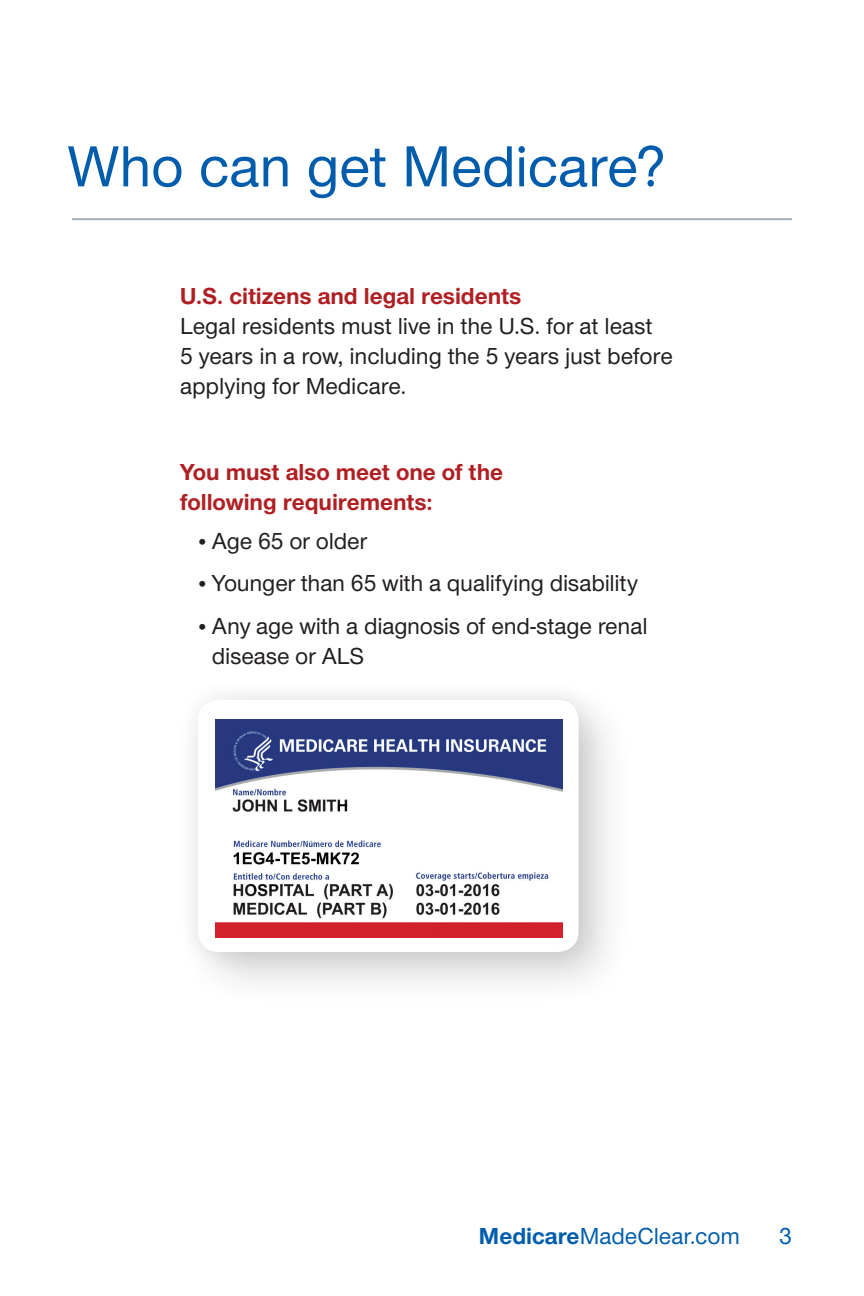
<style>
.page{position:relative;width:864px;height:1296px;background:#fff}
.page>*{position:absolute;margin:0;border:0;box-sizing:border-box;transform-origin:0 0}
.t1{font:500 60px "UHC Sans";letter-spacing:-.01em;color:#015dac}
.t2{font:500 24px/30px "UHC Sans";letter-spacing:-.005em;color:#231f20}
.t3{font:700 24px/30px "UHC Sans";color:#b02023}
.t4{font:500 24px "UHC Sans";color:#015dac}
.s1{font-family:"UHC Serif Text";font-weight:400}
.s2{font-weight:700}
</style>
<div class="page">
<div style="left:178px;top:680px;width:456px;height:328px;background:#fbfbfb"></div>
<div style="left:175px;top:677px;width:427px;height:298px;background:#231f20;opacity:.1"></div>
<div style="left:198px;top:700px;width:381px;height:252px;background:#fff;border-radius:21px"></div>
<img style="left:216px;top:719px;width:346px;height:219px">
<hr style="left:72px;top:218px;width:720px;height:2px;background:#a2aeb6">
<h2 class="t1" style="left:67px;top:126px;width:599px">Who can get Medicare?</h2>
<h3 class="t3" style="left:180px;top:280px;width:343px">U.S. citizens and legal residents</h3>
<p class="t2" style="left:180px;top:310px;width:494px">Legal residents must live in the U.S. for at least<br>5 years in a row, including the 5 years just before applying for Medicare.</p>
<h3 class="t3" style="left:180px;top:456px;width:325px">You must also meet one of the following requirements:</h3>
<p class="t2" style="left:198px;top:525px;width:171px"><span class="s1">•</span> Age 65 or older</p>
<p class="t2" style="left:198px;top:567px;width:441px"><span class="s1">•</span> Younger than 65 with a qualifying disability</p>
<p class="t2" style="left:212px;top:610px;width:437px;text-indent:-14px"><span class="s1">•</span> Any age with a diagnosis of end-stage renal disease or ALS</p>
<p class="t4" style="left:479px;top:1220px;width:263px"><span class="s2">Medicare</span>MadeClear.com</p>
<p class="t4" style="left:779px;top:1220px;width:14px">3</p>
</div>
